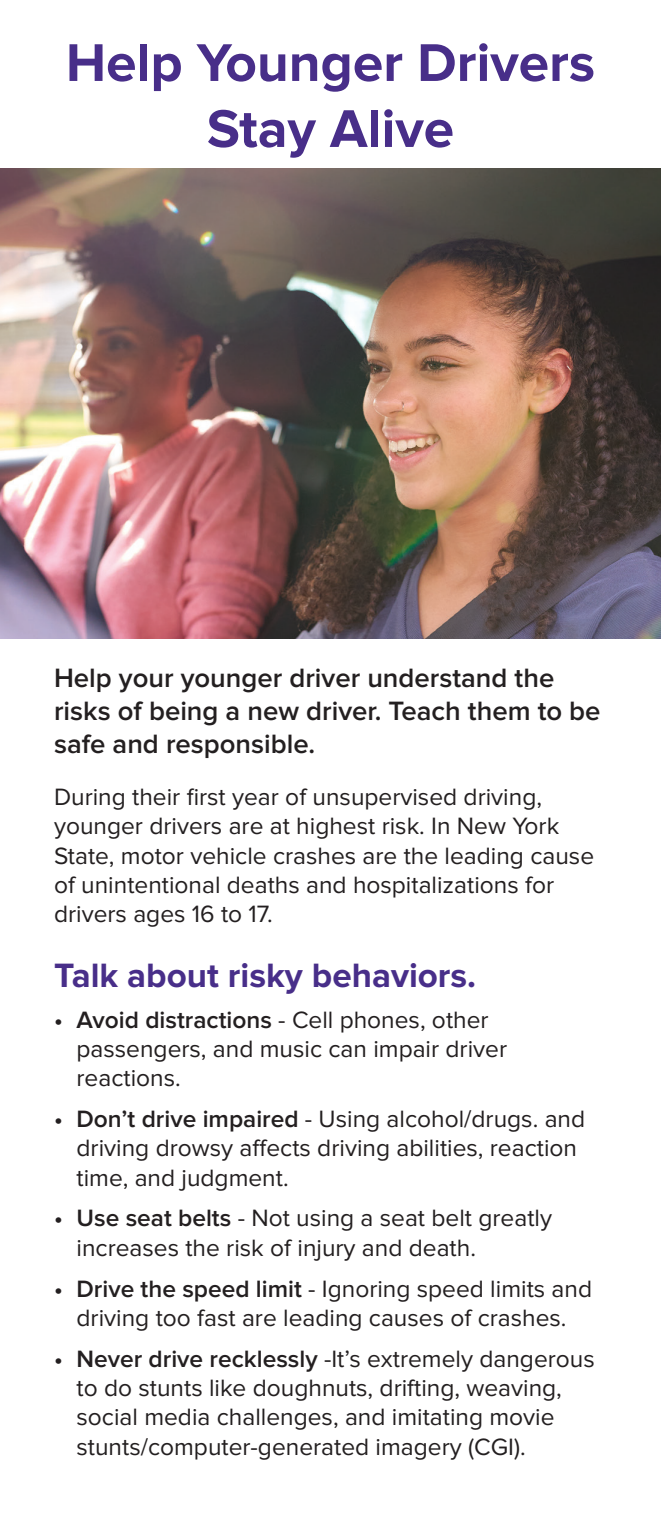
<style>
.page{position:relative;width:661px;height:1530px;background:#fff}
.page>*{position:absolute;margin:0;border:0;box-sizing:border-box;transform-origin:0 0}
.t1{font:700 55px/66px "Proxima Nova";color:#482e89;text-align:center}
.t2{font:700 35px "Proxima Nova";color:#482e89}
.t3{font:600 27.5px/33px "Proxima Nova";color:#231f20}
.t4{font:24.5px/29.5px "Proxima Nova";color:#231f20}
.s1{font-weight:600}
</style>
<div class="page">
<img style="left:0;top:169px;width:661px;height:470px">
<p class="t1" style="left:66px;top:31px;width:530px">Help Younger Drivers<br>Stay Alive</p>
<p class="t3" style="left:54px;top:662px;width:548px">Help your younger driver understand the risks of being a new driver. Teach them to be safe and responsible.</p>
<p class="t4" style="left:54px;top:782px;width:541px">During their first year of unsupervised driving, younger drivers are at highest risk. In New York State, motor vehicle crashes are the leading cause of unintentional deaths and hospitalizations for drivers ages 16 to 17.</p>
<p class="t2" style="left:54px;top:955px;width:423px">Talk about risky behaviors.</p>
<p class="t4" style="left:77px;top:1005px;width:432px;text-indent:-22px"><span class="s1">• Avoid distractions</span> - Cell phones, other passengers, and music can impair driver reactions.</p>
<p class="t4" style="left:77px;top:1105px;width:510px;text-indent:-22px"><span class="s1">• Don’t drive impaired</span> - Using alcohol/drugs. and driving drowsy affects driving abilities, reaction time, and judgment.</p>
<p class="t4" style="left:77px;top:1204px;width:477px;text-indent:-22px"><span class="s1">• Use seat belts</span> - Not using a seat belt greatly increases the risk of injury and death.</p>
<p class="t4" style="left:54px;top:1274px;width:539px;text-align:center"><span class="s1">• Drive the speed limit</span> - Ignoring speed limits and driving too fast are leading causes of crashes.</p>
<p class="t4" style="left:77px;top:1344px;width:519px;text-indent:-22px"><span class="s1">• Never drive recklessly</span> -It’s extremely dangerous to do stunts like doughnuts, drifting, weaving, social media challenges, and imitating movie stunts/computer-generated imagery (CGI).</p>
</div>
